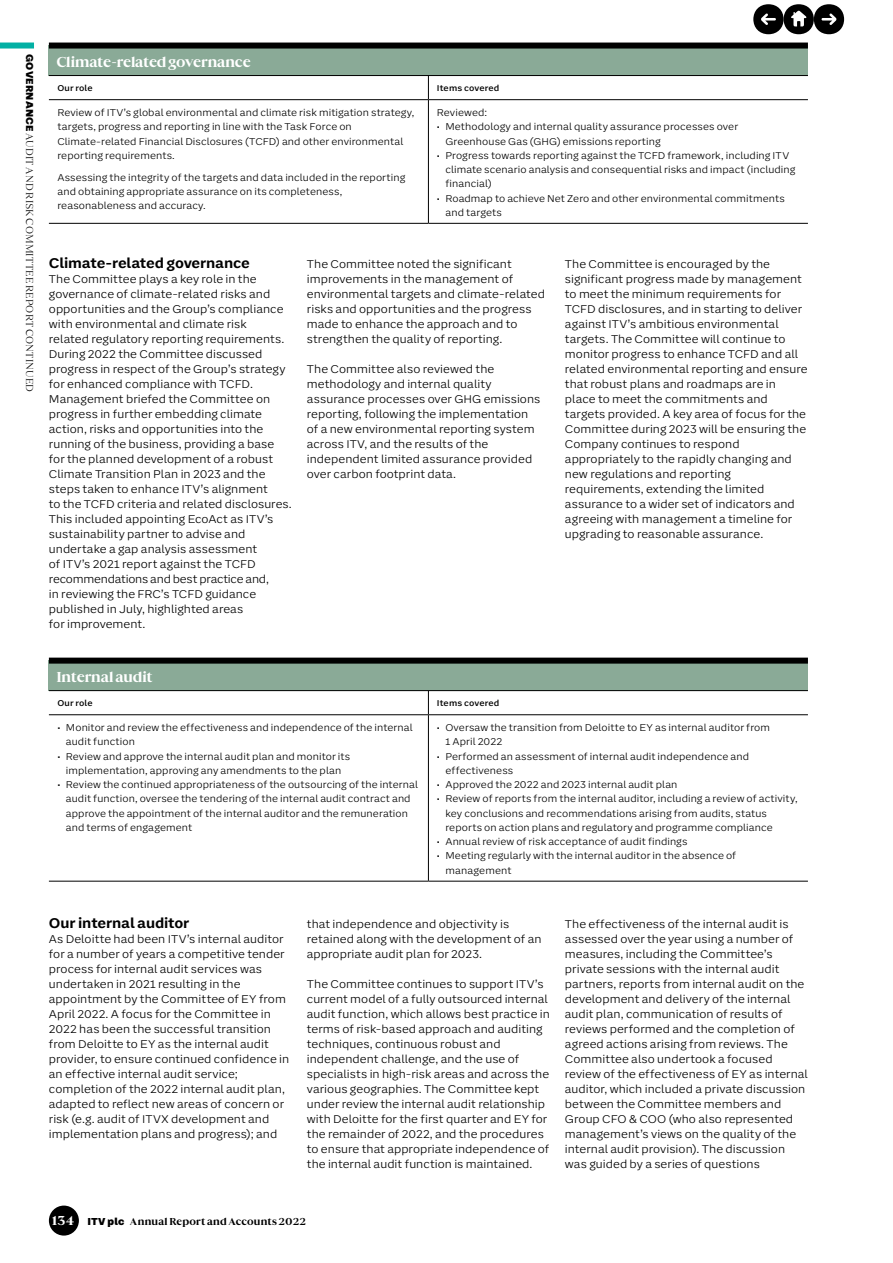
<style>
.page{position:relative;width:893px;height:1263px;background:#fff}
.page>*{position:absolute;margin:0;border:0;box-sizing:border-box;transform-origin:0 0}
.t1{font:700 15px "ITV Text Sans";letter-spacing:-.01em;color:#000}
.t2{font:700 15px "ITV Display Serif";letter-spacing:-.01em;color:#fff}
.t3{font:300 12px/15px "ITV Text Sans";letter-spacing:.005em;color:#000}
.t4{font:300 10.5px/14.2px "ITV Text Sans";letter-spacing:.01em;color:#000}
.t5{font:300 10.5px "ITV Display Serif";letter-spacing:.015em;color:#000}
.t6{font:700 10.5px "ITV Display Serif";letter-spacing:.015em;color:#000}
.t7{font:500 9px "ITV Text Sans";letter-spacing:.015em;color:#000}
.s1{font-family:"ITV Display Sans";font-weight:900}
.s2{font-size:13.5px;color:#fff}
</style>
<div class="page">
<div style="left:49px;top:46px;width:759px;height:30px;background:#8aaa97"></div>
<hr style="left:49px;top:75px;width:759px;height:1px;background:#000">
<div style="left:49px;top:43px;width:759px;height:6px;background:#000"></div>
<svg style="left:428px;top:76px;width:1px;height:23px"></svg>
<hr style="left:49px;top:99px;width:379px;height:1px;background:#000">
<hr style="left:428px;top:99px;width:380px;height:1px;background:#000">
<hr style="left:428px;top:100px;width:1px;height:123px;background:#000">
<hr style="left:49px;top:223px;width:379px;height:1px;background:#000">
<hr style="left:428px;top:223px;width:380px;height:1px;background:#000">
<div style="left:49px;top:661px;width:759px;height:30px;background:#8aaa97"></div>
<hr style="left:49px;top:690px;width:759px;height:1px;background:#000">
<div style="left:49px;top:658px;width:759px;height:6px;background:#000"></div>
<svg style="left:428px;top:691px;width:1px;height:23px"></svg>
<hr style="left:49px;top:714px;width:379px;height:1px;background:#000">
<hr style="left:428px;top:714px;width:380px;height:1px;background:#000">
<hr style="left:428px;top:715px;width:1px;height:166px;background:#000">
<hr style="left:49px;top:881px;width:379px;height:1px;background:#000">
<hr style="left:428px;top:881px;width:380px;height:1px;background:#000">
<div style="left:49px;top:1205px;width:30px;height:30px;background:#000;border-radius:50%"></div>
<div style="left:784px;top:4px;width:30px;height:30px;background:#000;border-radius:50%"></div>
<svg style="left:791px;top:11px;width:15px;height:15px"></svg>
<div style="left:814px;top:4px;width:30px;height:30px;background:#000;border-radius:50%"></div>
<svg style="left:821px;top:13px;width:15px;height:12px"></svg>
<div style="left:753px;top:4px;width:31px;height:30px;background:#000;border-radius:50%"></div>
<svg style="left:761px;top:13px;width:15px;height:12px"></svg>
<div style="left:0;top:43px;width:34px;height:6px;background:#02b0a4"></div>
<p class="t5" style="left:35px;top:54px;width:339px;rotate:90deg"><span class="s1">GOVERNANCE</span> AUDIT AND RISK COMMITTEE REPORT CONTINUED</p>
<p class="t2" style="left:56px;top:53px;width:196px">Climate‑related governance</p>
<p class="t7" style="left:57px;top:83px;width:37px">Our role</p>
<p class="t7" style="left:437px;top:83px;width:64px">Items covered</p>
<p class="t4" style="left:57px;top:105px;width:358px">Review of ITV’s global environmental and climate risk mitigation strategy, targets, progress and reporting in line with the Task Force on Climate‑related Financial Disclosures (TCFD) and other environmental reporting requirements.</p>
<p class="t4" style="left:57px;top:170px;width:349px">Assessing the integrity of the targets and data included in the reporting and obtaining appropriate assurance on its completeness, reasonableness and accuracy.</p>
<p class="t4" style="left:437px;top:105px;width:52px">Reviewed:</p>
<p class="t4" style="left:445px;top:120px;width:294px;text-indent:-9px">• Methodology and internal quality assurance processes over<br>Greenhouse Gas (GHG) emissions reporting</p>
<p class="t4" style="left:445px;top:148px;width:352px;text-indent:-9px">• Progress towards reporting against the TCFD framework, including ITV climate scenario analysis and consequential risks and impact (including financial)</p>
<p class="t4" style="left:445px;top:191px;width:341px;text-indent:-9px">• Roadmap to achieve Net Zero and other environmental commitments and targets</p>
<p class="t1" style="left:49px;top:253px;width:203px">Climate‑related governance</p>
<p class="t3" style="left:49px;top:271px;width:245px">The Committee plays a key role in the governance of climate‑related risks and opportunities and the Group’s compliance with environmental and climate risk<br>related regulatory reporting requirements.<br>During 2022 the Committee discussed progress in respect of the Group’s strategy for enhanced compliance with TCFD.<br>Management briefed the Committee on progress in further embedding climate action, risks and opportunities into the running of the business, providing a base for the planned development of a robust Climate Transition Plan in 2023 and the steps taken to enhance ITV’s alignment<br>to the TCFD criteria and related disclosures.<br>This included appointing EcoAct as ITV’s sustainability partner to advise and undertake a gap analysis assessment<br>of ITV’s 2021 report against the TCFD recommendations and best practice and,<br>in reviewing the FRC’s TCFD guidance published in July, highlighted areas<br>for improvement.</p>
<p class="t3" style="left:307px;top:256px;width:240px">The Committee noted the significant improvements in the management of environmental targets and climate‑related risks and opportunities and the progress made to enhance the approach and to strengthen the quality of reporting.</p>
<p class="t3" style="left:307px;top:361px;width:235px">The Committee also reviewed the methodology and internal quality assurance processes over GHG emissions reporting, following the implementation of a new environmental reporting system across ITV, and the results of the independent limited assurance provided over carbon footprint data.</p>
<p class="t3" style="left:565px;top:256px;width:244px">The Committee is encouraged by the significant progress made by management to meet the minimum requirements for TCFD disclosures, and in starting to deliver against ITV’s ambitious environmental targets. The Committee will continue to monitor progress to enhance TCFD and all related environmental reporting and ensure that robust plans and roadmaps are in place to meet the commitments and targets provided. A key area of focus for the Committee during 2023 will be ensuring the Company continues to respond appropriately to the rapidly changing and new regulations and reporting requirements, extending the limited assurance to a wider set of indicators and agreeing with management a timeline for upgrading to reasonable assurance.</p>
<p class="t2" style="left:56px;top:668px;width:98px">Internal audit</p>
<p class="t7" style="left:57px;top:698px;width:37px">Our role</p>
<p class="t7" style="left:437px;top:698px;width:64px">Items covered</p>
<p class="t4" style="left:66px;top:720px;width:348px;text-indent:-9px">• Monitor and review the effectiveness and independence of the internal audit function</p>
<p class="t4" style="left:57px;top:749px;width:294px;text-align:center">• Review and approve the internal audit plan and monitor its implementation, approving any amendments to the plan</p>
<p class="t4" style="left:66px;top:777px;width:354px;text-indent:-9px">• Review the continued appropriateness of the outsourcing of the internal audit function, oversee the tendering of the internal audit contract and approve the appointment of the internal auditor and the remuneration and terms of engagement</p>
<p class="t4" style="left:445px;top:720px;width:326px;text-indent:-9px">• Oversaw the transition from Deloitte to EY as internal auditor from<br>1 April 2022</p>
<p class="t4" style="left:445px;top:749px;width:305px;text-indent:-9px">• Performed an assessment of internal audit independence and effectiveness</p>
<p class="t4" style="left:437px;top:777px;width:242px">• Approved the 2022 and 2023 internal audit plan</p>
<p class="t4" style="left:445px;top:792px;width:354px;text-indent:-9px">• Review of reports from the internal auditor, including a review of activity, key conclusions and recommendations arising from audits, status reports on action plans and regulatory and programme compliance</p>
<p class="t4" style="left:437px;top:834px;width:252px">• Annual review of risk acceptance of audit findings</p>
<p class="t4" style="left:445px;top:849px;width:292px;text-indent:-9px">• Meeting regularly with the internal auditor in the absence of management</p>
<p class="t1" style="left:49px;top:913px;width:142px">Our internal auditor</p>
<p class="t3" style="left:49px;top:931px;width:242px">As Deloitte had been ITV’s internal auditor for a number of years a competitive tender process for internal audit services was undertaken in 2021 resulting in the appointment by the Committee of EY from April 2022. A focus for the Committee in 2022 has been the successful transition from Deloitte to EY as the internal audit provider, to ensure continued confidence in an effective internal audit service; completion of the 2022 internal audit plan, adapted to reflect new areas of concern or risk (e.g. audit of ITVX development and implementation plans and progress); and</p>
<p class="t3" style="left:307px;top:916px;width:236px">that independence and objectivity is retained along with the development of an appropriate audit plan for 2023.</p>
<p class="t3" style="left:307px;top:976px;width:244px">The Committee continues to support ITV’s current model of a fully outsourced internal audit function, which allows best practice in terms of risk‑based approach and auditing techniques, continuous robust and independent challenge, and the use of specialists in high‑risk areas and across the various geographies. The Committee kept under review the internal audit relationship with Deloitte for the first quarter and EY for the remainder of 2022, and the procedures to ensure that appropriate independence of the internal audit function is maintained.</p>
<p class="t3" style="left:565px;top:916px;width:245px">The effectiveness of the internal audit is assessed over the year using a number of measures, including the Committee’s private sessions with the internal audit partners, reports from internal audit on the development and delivery of the internal audit plan, communication of results of reviews performed and the completion of agreed actions arising from reviews. The Committee also undertook a focused review of the effectiveness of EY as internal auditor, which included a private discussion between the Committee members and Group CFO &amp; COO (who also represented management’s views on the quality of the internal audit provision). The discussion was guided by a series of questions</p>
<p class="t6" style="left:52px;top:1215px;width:256px"><span class="s2">134</span> <span class="s1">ITV plc</span> Annual Report and Accounts 2022</p>
</div>
